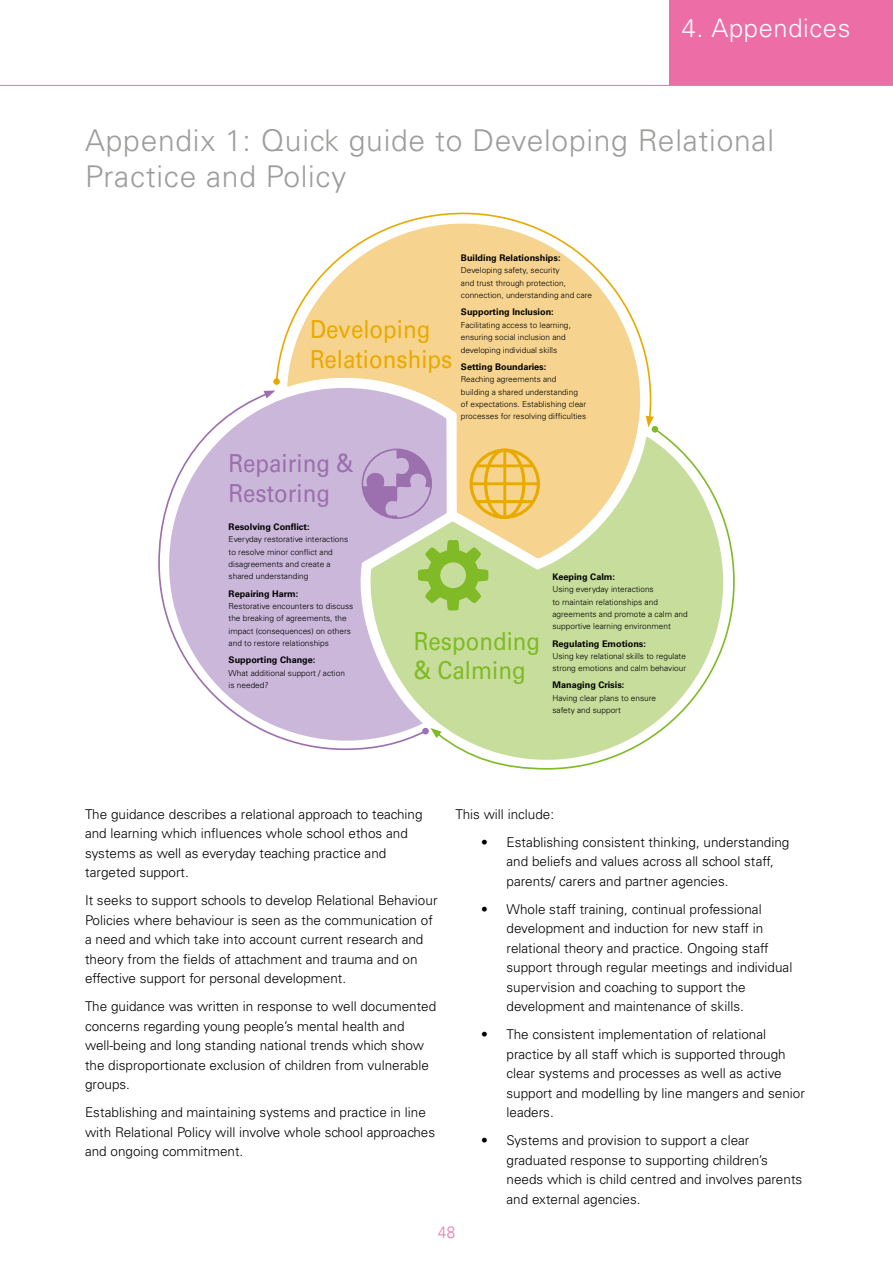
<style>
.page{position:relative;width:893px;height:1263px;background:#fff}
.page>*{position:absolute;margin:0;border:0;box-sizing:border-box;transform-origin:0 0}
.t1{font:300 30px/36px "Univers";letter-spacing:.025em;color:#9d9d9c}
.t2{font:300 25.5px "Univers";letter-spacing:.025em;color:#fff}
.t3{font:24.9px/29.8px "Univers";color:#e9aa00;scale:.9 1}
.t4{font:24.9px/29.8px "Univers";color:#9c6fae;scale:.9 1}
.t5{font:24.9px/29.8px "Univers";color:#80ba27;scale:.9 1}
.t6{font:300 16.5px "Univers";color:#ed6ea7;scale:.9 1}
.t7{font:300 13.5px/19.5px "Univers";color:#000}
.t8{font:700 9.15px "Univers";color:#000}
.t9{font:300 8.25px/12.5px "Univers";color:#000}
</style>
<div class="page">
<hr style="left:0;top:85px;width:893px;height:1px;background:#ed6ea7">
<div style="left:670px;top:0;width:223px;height:85px;background:#ed6ea7"></div>
<svg style="left:465px;top:421px;width:193px;height:6px"></svg>
<svg style="left:273px;top:378px;width:192px;height:342px;background:#cfd2bc"></svg>
<svg style="left:428px;top:449px;width:3px;height:69px"></svg>
<svg style="left:428px;top:540px;width:7px;height:70px"></svg>
<div style="left:428px;top:550px;width:51px;height:51px;background:#80ba27;border-radius:50%"></div>
<svg style="left:158px;top:391px;width:270px;height:360px"></svg>
<svg style="left:264px;top:390px;width:11px;height:8px"></svg>
<div style="left:422px;top:728px;width:7px;height:6px;background:#9c6fae;border-radius:50%"></div>
<svg style="left:435px;top:427px;width:300px;height:343px"></svg>
<svg style="left:430px;top:728px;width:12px;height:10px"></svg>
<div style="left:652px;top:426px;width:6px;height:7px;background:#80ba27;border-radius:50%"></div>
<svg style="left:275px;top:212px;width:377px;height:209px"></svg>
<svg style="left:646px;top:416px;width:8px;height:11px"></svg>
<div style="left:273px;top:378px;width:7px;height:7px;background:#e9aa00;border-radius:50%"></div>
<h2 class="t2" style="left:682px;top:13px;width:170px">4. Appendices</h2>
<h1 class="t1" style="left:85px;top:123px;width:690px">Appendix 1: Quick guide to Developing Relational<br>Practice and Policy</h1>
<h3 class="t3" style="left:310px;top:314px;width:160px">Developing<br>Relationships</h3>
<p class="t8" style="left:461px;top:252px;width:101px">Building Relationships:</p>
<p class="t9" style="left:461px;top:264px;width:133px">Developing safety, security<br>and trust through protection, connection, understanding and care</p>
<p class="t8" style="left:461px;top:307px;width:94px">Supporting Inclusion:</p>
<p class="t9" style="left:461px;top:319px;width:112px">Facilitating access to learning, ensuring social inclusion and developing individual skills</p>
<p class="t8" style="left:461px;top:361px;width:87px">Setting Boundaries:</p>
<p class="t9" style="left:461px;top:373px;width:127px">Reaching agreements and building a shared understanding of expectations. Establishing clear processes for resolving difficulties</p>
<h3 class="t4" style="left:229px;top:448px;width:140px">Repairing &amp;<br>Restoring</h3>
<p class="t8" style="left:229px;top:521px;width:82px">Resolving Conflict:</p>
<p class="t9" style="left:229px;top:533px;width:121px">Everyday restorative interactions to resolve minor conflict and disagreements and create a shared understanding</p>
<p class="t8" style="left:229px;top:588px;width:71px">Repairing Harm:</p>
<p class="t9" style="left:229px;top:600px;width:126px">Restorative encounters to discuss the breaking of agreements, the impact (consequences) on others and to restore relationships</p>
<p class="t8" style="left:229px;top:655px;width:88px">Supporting Change:</p>
<p class="t9" style="left:229px;top:666px;width:118px">What additional support / action is needed?</p>
<h3 class="t5" style="left:414px;top:626px;width:142px">Responding &amp; Calming</h3>
<p class="t8" style="left:552px;top:571px;width:64px">Keeping Calm:</p>
<p class="t9" style="left:552px;top:583px;width:137px">Using everyday interactions<br>to maintain relationships and agreements and promote a calm and supportive learning environment</p>
<p class="t8" style="left:552px;top:638px;width:95px">Regulating Emotions:</p>
<p class="t9" style="left:552px;top:650px;width:135px">Using key relational skills to regulate strong emotions and calm behaviour</p>
<p class="t8" style="left:552px;top:680px;width:73px">Managing Crisis:</p>
<p class="t9" style="left:552px;top:692px;width:105px">Having clear plans to ensure safety and support</p>
<p class="t7" style="left:85px;top:804px;width:339px">The guidance describes a relational approach to teaching and learning which influences whole school ethos and systems as well as everyday teaching practice and targeted support.</p>
<p class="t7" style="left:85px;top:891px;width:354px">It seeks to support schools to develop Relational Behaviour Policies where behaviour is seen as the communication of a need and which take into account current research and theory from the fields of attachment and trauma and on effective support for personal development.</p>
<p class="t7" style="left:85px;top:997px;width:353px">The guidance was written in response to well documented concerns regarding young people’s mental health and well-being and long standing national trends which show the disproportionate exclusion of children from vulnerable groups.</p>
<p class="t7" style="left:85px;top:1102px;width:352px">Establishing and maintaining systems and practice in line with Relational Policy will involve whole school approaches and ongoing commitment.</p>
<p class="t7" style="left:455px;top:804px;width:100px">This will include:</p>
<p class="t7" style="left:506px;top:832px;width:284px;text-indent:-26px">• Establishing consistent thinking, understanding and beliefs and values across all school staff, parents/ carers and partner agencies.</p>
<p class="t7" style="left:506px;top:899px;width:287px;text-indent:-26px">• Whole staff training, continual professional development and induction for new staff in relational theory and practice. Ongoing staff support through regular meetings and individual supervision and coaching to support the development and maintenance of skills.</p>
<p class="t7" style="left:506px;top:1024px;width:300px;text-indent:-26px">• The consistent implementation of relational practice by all staff which is supported through clear systems and processes as well as active support and modelling by line mangers and senior leaders.</p>
<p class="t7" style="left:506px;top:1130px;width:297px;text-indent:-26px">• Systems and provision to support a clear graduated response to supporting children’s needs which is child centred and involves parents and external agencies.</p>
<p class="t6" style="left:438px;top:1222px;width:20px">48</p>
</div>
